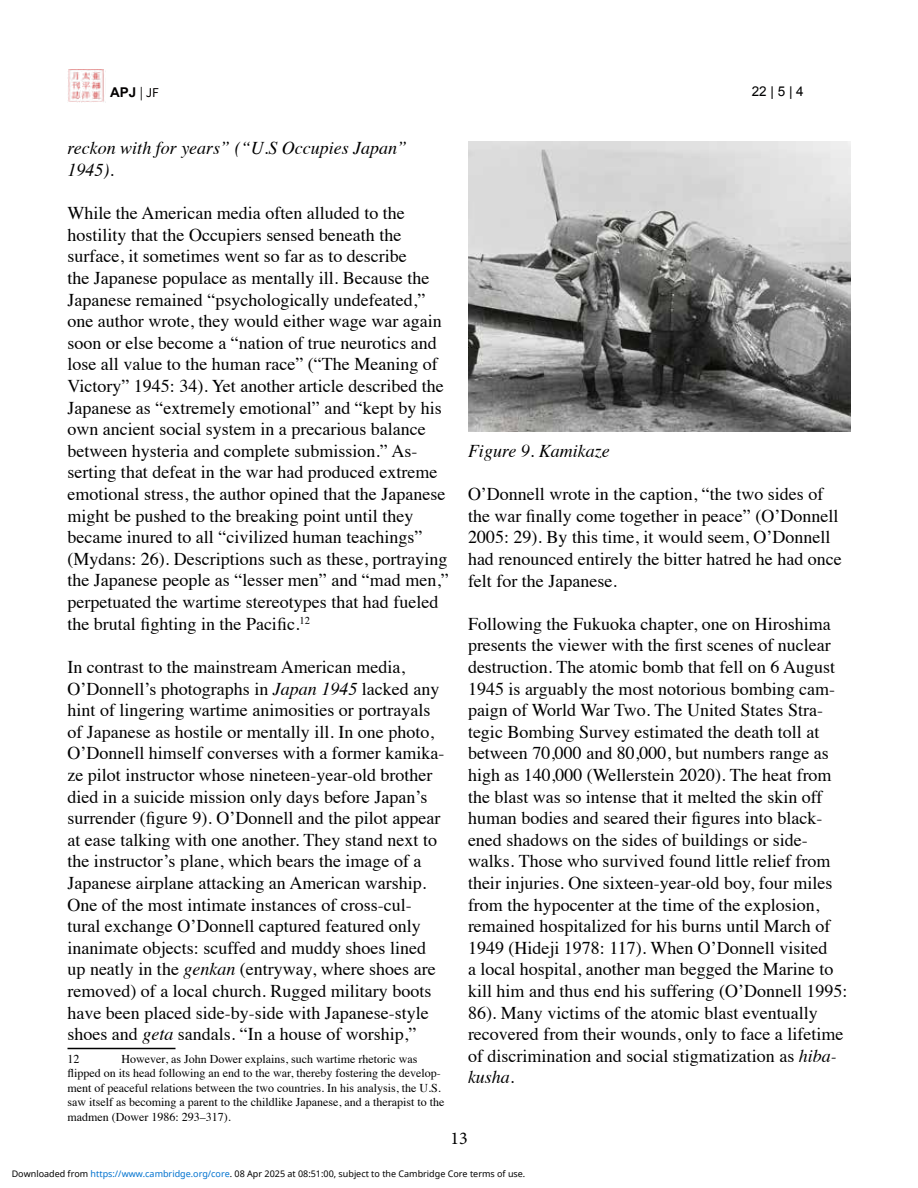
<style>
.page{position:relative;width:918px;height:1188px;background:#fff}
.page>*{position:absolute;margin:0;border:0;box-sizing:border-box;transform-origin:0 0}
.t1{font:18px/21.6px "Times";color:#000}
.t2{font:italic 18px/21.6px "Times";color:#000}
.t3{font:18px "Minion Pro";color:#000}
.t4{font:700 13.5px "Arial";color:#030000}
.t5{font:13.5px "Arial";color:#000101}
.t6{font:12px/14.4px "Times";color:#000}
.t7{font:9px "Noto Sans";color:#000}
.s1{font-family:"Source Sans 3";font-weight:400}
.s2{font-style:italic}
.s3{color:#0172cf}
</style>
<div class="page">
<img style="left:68px;top:69px;width:38px;height:34px">
<hr style="left:68px;top:1048px;width:108px;height:1px;background:#000">
<img style="left:468px;top:141px;width:382px;height:291px">
<p class="t4" style="left:110px;top:84px;width:50px">APJ <span class="s1">| JF</span></p>
<p class="t5" style="left:752px;top:83px;width:54px">22 | 5 | 4</p>
<p class="t2" style="left:68px;top:137px;width:341px">reckon with for years” (“U.S Occupies Japan”<br>1945).</p>
<p class="t1" style="left:68px;top:201px;width:383px">While the American media often alluded to the hostility that the Occupiers sensed beneath the surface, it sometimes went so far as to describe<br>the Japanese populace as mentally ill. Because the Japanese remained “psychologically undefeated,” one author wrote, they would either wage war again soon or else become a “nation of true neurotics and lose all value to the human race” (“The Meaning of Victory” 1945: 34). Yet another article described the Japanese as “extremely emotional” and “kept by his own ancient social system in a precarious balance between hysteria and complete submission.” As&shy;serting that defeat in the war had produced extreme emotional stress, the author opined that the Japanese might be pushed to the breaking point until they became inured to all “civilized human teachings” (Mydans: 26). Descriptions such as these, portraying the Japanese people as “lesser men” and “mad men,” perpetuated the wartime stereotypes that had fueled the brutal fighting in the Pacific.<sup>12</sup></p>
<p class="t1" style="left:68px;top:655px;width:378px">In contrast to the mainstream American media, O’Donnell’s photographs in <span class="s2">Japan 1945</span> lacked any hint of lingering wartime animosities or portrayals of Japanese as hostile or mentally ill. In one photo, O’Donnell himself converses with a former kamika&shy;ze pilot instructor whose nineteen-year-old brother died in a suicide mission only days before Japan’s surrender (figure 9). O’Donnell and the pilot appear at ease talking with one another. They stand next to the instructor’s plane, which bears the image of a Japanese airplane attacking an American warship.<br>One of the most intimate instances of cross-cul&shy;tural exchange O’Donnell captured featured only inanimate objects: scuffed and muddy shoes lined up neatly in the <span class="s2">genkan</span> (entryway, where shoes are removed) of a local church. Rugged military boots have been placed side-by-side with Japanese-style shoes and <span class="s2">geta</span> sandals. “In a house of worship,”</p>
<p class="t6" style="left:68px;top:1051px;width:13px">12</p>
<p class="t6" style="left:68px;top:1051px;width:378px;text-indent:54px">However, as John Dower explains, such wartime rhetoric was flipped on its head following an end to the war, thereby fostering the develop&shy;ment of peaceful relations between the two countries. In his analysis, the U.S. saw itself as becoming a parent to the childlike Japanese, and a therapist to the madmen (Dower 1986: 293–317).</p>
<p class="t2" style="left:468px;top:439px;width:143px">Figure 9. Kamikaze</p>
<p class="t1" style="left:468px;top:482px;width:375px">O’Donnell wrote in the caption, “the two sides of the war finally come together in peace” (O’Donnell 2005: 29). By this time, it would seem, O’Donnell had renounced entirely the bitter hatred he had once felt for the Japanese.</p>
<p class="t1" style="left:468px;top:611px;width:381px">Following the Fukuoka chapter, one on Hiroshima presents the viewer with the first scenes of nuclear destruction. The atomic bomb that fell on 6 August 1945 is arguably the most notorious bombing cam&shy;paign of World War Two. The United States Stra&shy;tegic Bombing Survey estimated the death toll at between 70,000 and 80,000, but numbers range as high as 140,000 (Wellerstein 2020). The heat from the blast was so intense that it melted the skin off human bodies and seared their figures into black&shy;ened shadows on the sides of buildings or side&shy;walks. Those who survived found little relief from their injuries. One sixteen-year-old boy, four miles from the hypocenter at the time of the explosion, remained hospitalized for his burns until March of 1949 (Hideji 1978: 117). When O’Donnell visited<br>a local hospital, another man begged the Marine to kill him and thus end his suffering (O’Donnell 1995:<br>86). Many victims of the atomic blast eventually recovered from their wounds, only to face a lifetime of discrimination and social stigmatization as <span class="s2">hiba&shy;kusha</span>.</p>
<p class="t3" style="left:450px;top:1126px;width:19px">13</p>
<p class="t7" style="left:12px;top:1168px;width:515px">Downloaded from <span class="s3">https://www.cambridge.org/core</span>. 08 Apr 2025 at 08:51:00, subject to the Cambridge Core terms of use.</p>
</div>
